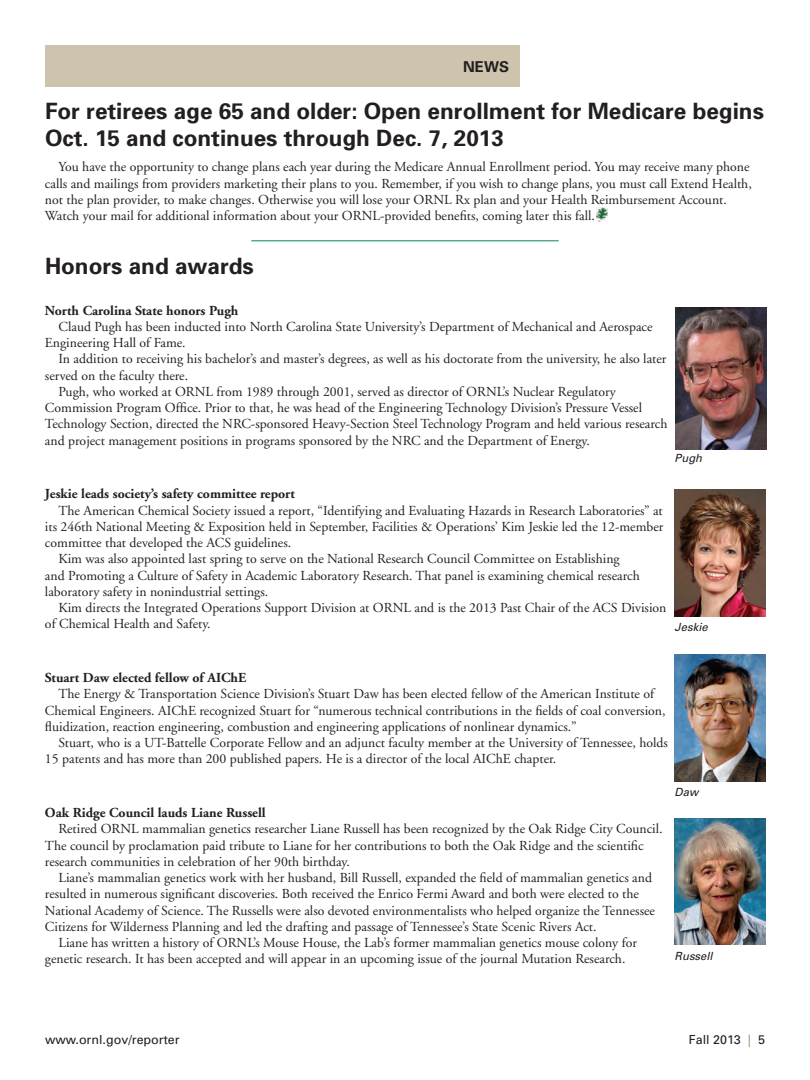
<style>
.page{position:relative;width:810px;height:1080px;background:#fff}
.page>*{position:absolute;margin:0;border:0;box-sizing:border-box;transform-origin:0 0}
.t1{font:700 22.5px/27px "Univers";color:#231f20}
.t2{font:700 15px "Univers";color:#231f20}
.t3{font:13.75px/16.2px "Adobe Garamond";color:#231f20}
.t4{font:700 13.75px "Adobe Garamond";color:#231f20}
.t5{font:12.5px "Univers";color:#231f20}
.t6{font:italic 11.25px "Univers";color:#231f20}
.s1{color:#968555}
</style>
<div class="page">
<div style="left:45px;top:45px;width:475px;height:41px;background:#cec3ac"></div>
<img style="left:597px;top:208px;width:10px;height:14px">
<hr style="left:251px;top:240px;width:308px;height:1px;background:#00855b">
<img style="left:675px;top:654px;width:91px;height:127px">
<img style="left:675px;top:490px;width:91px;height:126px">
<img style="left:675px;top:818px;width:91px;height:127px">
<img style="left:675px;top:308px;width:91px;height:141px">
<p class="t2" style="left:463px;top:58px;width:47px">NEWS</p>
<h1 class="t1" style="left:45px;top:98px;width:720px">For retirees age 65 and older: Open enrollment for Medicare begins<br>Oct. 15 and continues through Dec. 7, 2013</h1>
<p class="t3" style="left:45px;top:159px;width:708px;text-indent:14px">You have the opportunity to change plans each year during the Medicare Annual Enrollment period. You may receive many phone calls and mailings from providers marketing their plans to you. Remember, if you wish to change plans, you must call Extend Health, not the plan provider, to make changes. Otherwise you will lose your ORNL Rx plan and your Health Reimbursement Account.<br>Watch your mail for additional information about your ORNL-provided benefits, coming later this fall.</p>
<h1 class="t1" style="left:45px;top:252px;width:210px">Honors and awards</h1>
<p class="t4" style="left:45px;top:303px;width:195px">North Carolina State honors Pugh</p>
<p class="t3" style="left:45px;top:319px;width:609px;text-indent:14px">Claud Pugh has been inducted into North Carolina State University’s Department of Mechanical and Aerospace<br>Engineering Hall of Fame.</p>
<p class="t3" style="left:58px;top:351px;width:609px">In addition to receiving his bachelor’s and master’s degrees, as well as his doctorate from the university, he also later</p>
<p class="t3" style="left:45px;top:367px;width:145px">served on the faculty there.</p>
<p class="t3" style="left:58px;top:384px;width:559px">Pugh, who worked at ORNL from 1989 through 2001, served as director of ORNL’s Nuclear Regulatory</p>
<p class="t3" style="left:45px;top:400px;width:599px">Commission Program Office. Prior to that, he was head of the Engineering Technology Division’s Pressure Vessel</p>
<p class="t3" style="left:45px;top:416px;width:624px">Technology Section, directed the NRC-sponsored Heavy-Section Steel Technology Program and held various research</p>
<p class="t3" style="left:45px;top:432px;width:546px">and project management positions in programs sponsored by the NRC and the Department of Energy.</p>
<p class="t6" style="left:675px;top:451px;width:29px">Pugh</p>
<p class="t4" style="left:45px;top:486px;width:251px">Jeskie leads society’s safety committee report</p>
<p class="t3" style="left:58px;top:502px;width:606px">The American Chemical Society issued a report, “Identifying and Evaluating Hazards in Research Laboratories” at</p>
<p class="t3" style="left:45px;top:519px;width:620px">its 246th National Meeting &amp; Exposition held in September, Facilities &amp; Operations’ Kim Jeskie led the 12-member</p>
<p class="t3" style="left:45px;top:535px;width:248px">committee that developed the ACS guidelines.</p>
<p class="t3" style="left:58px;top:551px;width:563px">Kim was also appointed last spring to serve on the National Research Council Committee on Establishing</p>
<p class="t3" style="left:45px;top:567px;width:596px">and Promoting a Culture of Safety in Academic Laboratory Research. That panel is examining chemical research</p>
<p class="t3" style="left:45px;top:584px;width:225px">laboratory safety in nonindustrial settings.</p>
<p class="t3" style="left:58px;top:600px;width:609px">Kim directs the Integrated Operations Support Division at ORNL and is the 2013 Past Chair of the ACS Division</p>
<p class="t3" style="left:45px;top:616px;width:167px">of Chemical Health and Safety.</p>
<p class="t6" style="left:675px;top:621px;width:35px">Jeskie</p>
<p class="t4" style="left:45px;top:670px;width:203px">Stuart Daw elected fellow of AIChE</p>
<p class="t3" style="left:45px;top:686px;width:622px;text-indent:14px">The Energy &amp; Transportation Science Division’s Stuart Daw has been elected fellow of the American Institute of<br>Chemical Engineers. AIChE recognized Stuart for “numerous technical contributions in the fields of coal conversion, fluidization, reaction engineering, combustion and engineering applications of nonlinear dynamics.”</p>
<p class="t3" style="left:45px;top:735px;width:625px;text-indent:14px">Stuart, who is a UT-Battelle Corporate Fellow and an adjunct faculty member at the University of Tennessee, holds<br>15 patents and has more than 200 published papers. He is a director of the local AIChE chapter.</p>
<p class="t6" style="left:675px;top:785px;width:25px">Daw</p>
<p class="t4" style="left:45px;top:805px;width:222px">Oak Ridge Council lauds Liane Russell</p>
<p class="t3" style="left:45px;top:821px;width:619px;text-indent:14px">Retired ORNL mammalian genetics researcher Liane Russell has been recognized by the Oak Ridge City Council.<br>The council by proclamation paid tribute to Liane for her contributions to both the Oak Ridge and the scientific research communities in celebration of her 90th birthday.</p>
<p class="t3" style="left:45px;top:870px;width:612px;text-indent:14px">Liane’s mammalian genetics work with her husband, Bill Russell, expanded the field of mammalian genetics and resulted in numerous significant discoveries. Both received the Enrico Fermi Award and both were elected to the National Academy of Science. The Russells were also devoted environmentalists who helped organize the Tennessee Citizens for Wilderness Planning and led the drafting and passage of Tennessee’s State Scenic Rivers Act.</p>
<p class="t3" style="left:45px;top:935px;width:594px;text-indent:14px">Liane has written a history of ORNL’s Mouse House, the Lab’s former mammalian genetics mouse colony for genetic research. It has been accepted and will appear in an upcoming issue of the journal Mutation Research.</p>
<p class="t6" style="left:675px;top:949px;width:40px">Russell</p>
<p class="t5" style="left:45px;top:1033px;width:136px">www. ornl.gov/reporter</p>
<p class="t5" style="left:689px;top:1033px;width:78px">Fall 2013 <span class="s1">|</span> 5</p>
</div>
